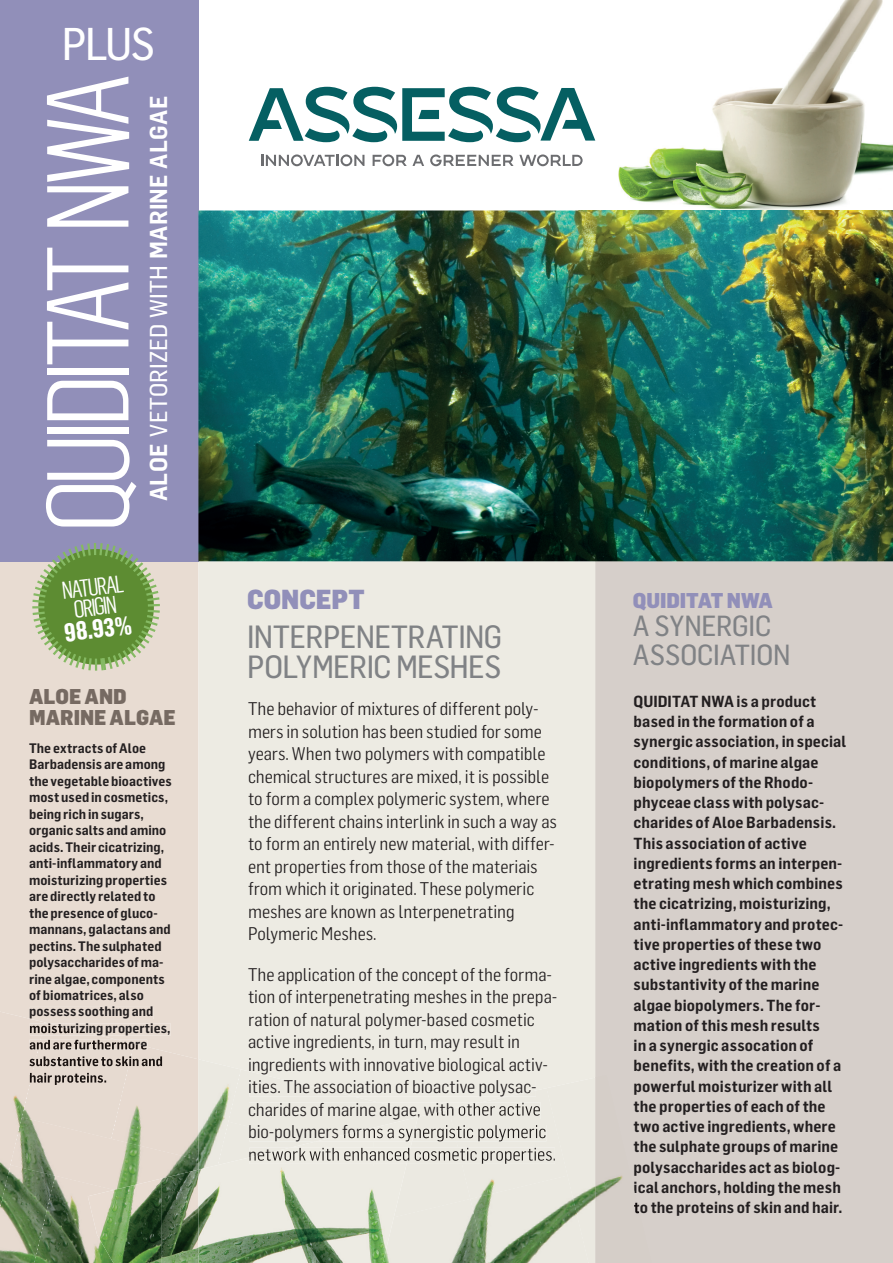
<style>
.page{position:relative;width:893px;height:1263px;background:#fff}
.page>*{position:absolute;margin:0;border:0;box-sizing:border-box;transform-origin:0 0}
.t1{font:300 condensed 114px "Flama";letter-spacing:-.08em;color:#fff;scale:1.15 1}
.t2{font:45px "Flama Semicond Basic";color:#fff}
.t3{font:31.5px/30px "Flama Semicond Basic";letter-spacing:-.02em;color:#808285}
.t4{font:28.5px/28.5px "Flama Semicond Basic";letter-spacing:-.005em;color:#808285}
.t5{font:900 27px "Flama Semicond";letter-spacing:-.005em;color:#918fb9}
.t6{font:700 25.5px "Flama Condensed";color:#fff;scale:1.05 1}
.t7{font:600 24px "Flama Semicond";letter-spacing:.01em;color:#fff}
.t8{font:condensed 24px/20.2px "Flama";color:#fff;text-align:center;scale:1.05 1}
.t9{font:900 21px/21px "Flama Semicond";color:#766a62}
.t10{font:900 21px "Flama Semicond";letter-spacing:-.005em;color:#918fb9}
.t11{font:18px/22.5px "Flama Semicond";color:#231f20}
.t12{font:600 15.75px/20.2px "Flama Semicond";letter-spacing:.01em;color:#231f20}
.t13{font:600 13.5px/16.5px "Flama Semicond";letter-spacing:.005em;color:#231f20}
.s1{font-family:"Flama Semicond Basic";font-weight:400}
</style>
<div class="page">
<div style="left:595px;top:210px;width:298px;height:1053px;background:#d6cfca"></div>
<div style="left:0;top:561px;width:198px;height:486px;background:#e8dcd2"></div>
<div style="left:198px;top:561px;width:397px;height:541px;background:#edebe3"></div>
<svg style="left:409px;top:1080px;width:127px;height:16px"></svg>
<div style="left:0;top:0;width:198px;height:561px;background:#918fb9"></div>
<img style="left:198px;top:210px;width:695px;height:351px">
<img style="left:578px;top:0;width:315px;height:233px">
<div style="left:133px;top:1047px;width:65px;height:70px;background:#e7dad0"></div>
<div style="left:45px;top:1050px;width:88px;height:67px;background:#e6dad0"></div>
<div style="left:0;top:1012px;width:45px;height:153px;background:#e7dad0"></div>
<img style="left:10px;top:1117px;width:188px;height:61px">
<img style="left:55px;top:1175px;width:59px;height:88px">
<img style="left:0;top:1165px;width:55px;height:98px">
<div style="left:241px;top:1069px;width:168px;height:56px;background:#edebe3"></div>
<img style="left:198px;top:1059px;width:43px;height:108px">
<img style="left:218px;top:1121px;width:96px;height:20px">
<div style="left:30px;top:1007px;width:141px;height:40px;background:#e8dcd2"></div>
<img style="left:30px;top:1023px;width:70px;height:12px">
<img style="left:30px;top:1040px;width:117px;height:10px">
<img style="left:29px;top:1056px;width:134px;height:10px">
<img style="left:30px;top:1073px;width:76px;height:12px">
<div style="left:249px;top:1080px;width:105px;height:16px;background:#ebe9e1"></div>
<div style="left:249px;top:1102px;width:129px;height:17px;background:#ebe9e1"></div>
<img style="left:249px;top:1125px;width:67px;height:16px">
<svg style="left:261px;top:154px;width:103px;height:12px"></svg>
<svg style="left:373px;top:154px;width:51px;height:12px"></svg>
<svg style="left:430px;top:154px;width:153px;height:12px"></svg>
<svg style="left:249px;top:87px;width:346px;height:55px"></svg>
<svg style="left:30px;top:543px;width:132px;height:130px;background:#87a46a"></svg>
<img style="left:596px;top:1175px;width:27px;height:23px">
<div style="left:451px;top:1088px;width:95px;height:111px;background:#ebe9e1"></div>
<div style="left:546px;top:1077px;width:49px;height:186px;background:#ebe9e1"></div>
<img style="left:417px;top:1199px;width:53px;height:64px">
<img style="left:470px;top:1175px;width:119px;height:88px">
<img style="left:595px;top:1077px;width:1px;height:186px">
<img style="left:634px;top:1202px;width:5px;height:12px">
<img style="left:88px;top:1178px;width:73px;height:85px">
<img style="left:161px;top:1170px;width:37px;height:93px">
<img style="left:198px;top:1167px;width:175px;height:96px">
<img style="left:373px;top:1119px;width:44px;height:144px">
<div style="left:209px;top:1141px;width:165px;height:26px;background:#eceae3"></div>
<img style="left:508px;top:1090px;width:28px;height:6px">
<img style="left:481px;top:1102px;width:60px;height:17px">
<svg style="left:378px;top:1102px;width:103px;height:17px;background:#e0ded6"></svg>
<img style="left:416px;top:1125px;width:130px;height:16px">
<img style="left:316px;top:1125px;width:100px;height:16px">
<img style="left:411px;top:1147px;width:144px;height:17px">
<img style="left:249px;top:1147px;width:162px;height:17px">
<h2 class="t2" style="left:62px;top:18px;width:94px">PLUS</h2>
<h1 class="t1" style="left:26px;top:534px;width:402px;rotate:-90deg">QUIDITAT NWA</h1>
<h3 class="t7" style="left:145px;top:501px;width:407px;rotate:-90deg">ALOE <span class="s1">VETORIZED WITH</span> MARINE ALGAE</h3>
<h3 class="t8" style="left:61px;top:580px;width:61px;rotate:-7deg">NATURAL<br>ORIGIN</h3>
<h3 class="t6" style="left:63px;top:617px;width:66px;rotate:-7deg">98.93%</h3>
<h3 class="t5" style="left:247px;top:582px;width:119px">CONCEPT</h3>
<h3 class="t3" style="left:247px;top:621px;width:257px">INTERPENETRATING<br>POLYMERIC MESHES</h3>
<h3 class="t10" style="left:633px;top:587px;width:142px">QUIDITAT NWA</h3>
<h3 class="t4" style="left:633px;top:612px;width:159px">A SYNERGIC<br>ASSOCIATION</h3>
<h3 class="t9" style="left:29px;top:685px;width:148px">ALOE AND<br>MARINE ALGAE</h3>
<p class="t12" style="left:634px;top:691px;width:214px">QUIDITAT NWA is a product based in the formation of a synergic association, in special conditions, of marine algae biopolymers of the Rhodo&shy;phyceae class with polysac&shy;charides of Aloe Barbadensis.<br>This association of active ingredients forms an interpen&shy;etrating mesh which combines the cicatrizing, moisturizing, anti-inflammatory and protec&shy;tive properties of these two active ingredients with the substantivity of the marine algae biopolymers. The for&shy;mation of this mesh results<br>in a synergic assocation of benefits, with the creation of a powerful moisturizer with all the properties of each of the two active ingredients, where the sulphate groups of marine polysaccharides act as biolog&shy;ical anchors, holding the mesh to the proteins of skin and hair.</p>
<p class="t11" style="left:248px;top:697px;width:310px">The behavior of mixtures of different poly&shy;mers in solution has been studied for some years. When two polymers with compatible chemical structures are mixed, it is possible to form a complex polymeric system, where the different chains interlink in such a way as to form an entirely new material, with differ&shy;ent properties from those of the materiais from which it originated. These polymeric meshes are known as lnterpenetrating Polymeric Meshes.</p>
<p class="t11" style="left:248px;top:963px;width:310px">The application of the concept of the forma&shy;tion of interpenetrating meshes in the prepa&shy;ration of natural polymer-based cosmetic active ingredients, in turn, may result in ingredients with innovative biological activ&shy;ities. The association of bioactive polysac&shy;charides of marine algae, with other active</p>
<p class="t13" style="left:29px;top:739px;width:144px">The extracts of Aloe<br>Barbadensis are among the vegetable bioactives most used in cosmetics, being rich in sugars, organic salts and amino acids. Their cicatrizing, anti-inflammatory and moisturizing properties are directly related to the presence of gluco&shy;mannans, galactans and pectins. The sulphated polysaccharides of ma&shy;rine algae, components of biomatrices, also possess soothing and moisturizing properties,</p>
</div>
